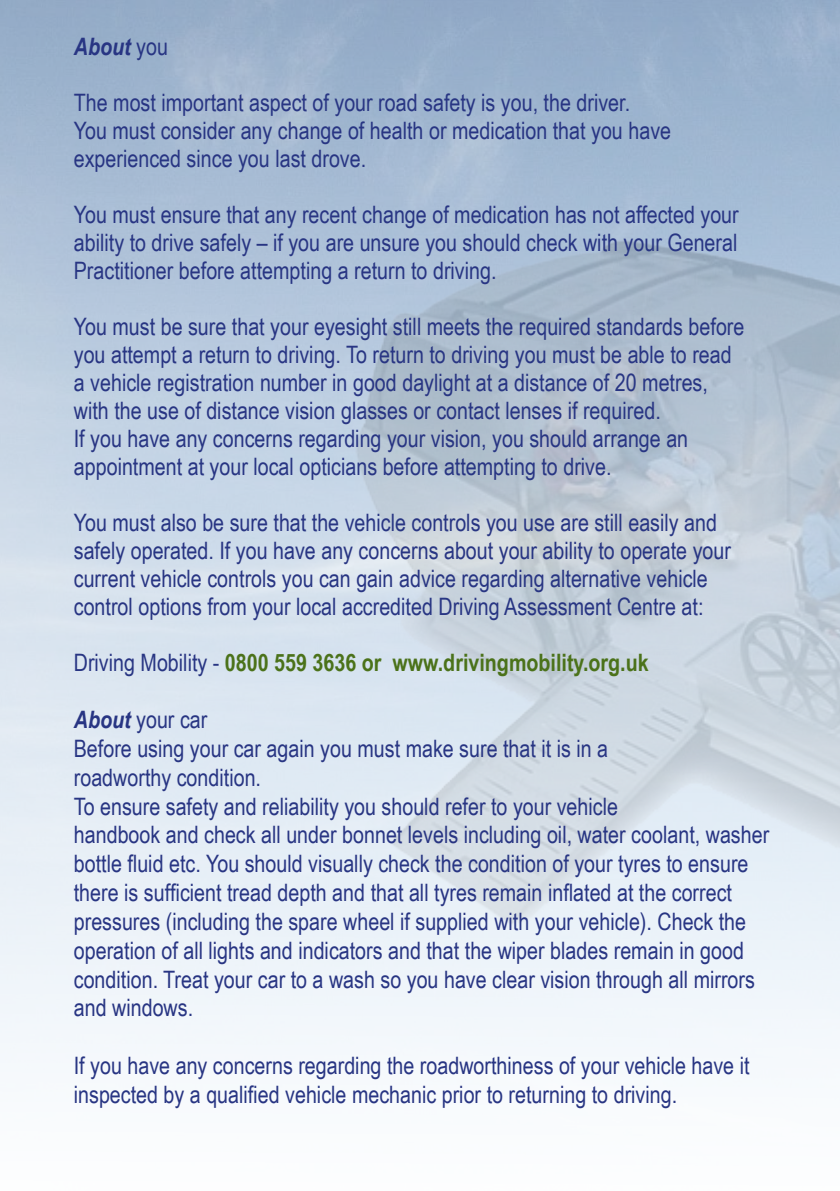
<style>
.page{position:relative;width:840px;height:1191px;background:#fff}
.page>*{position:absolute;margin:0;border:0;box-sizing:border-box;transform-origin:0 0}
.t1{font:24px/28px "Arial Narrow";color:#283583}
.t2{font:700 24px "Arial Narrow";color:#4b721a}
.t3{font:italic 700 24px "Arial Narrow";color:#283583}
.s1{font-weight:400;font-style:normal}
.s2{font-weight:400;color:#283583}
.s3{font-weight:700;font-style:italic}
</style>
<div class="page">
<p class="t3" style="left:74px;top:29px;width:96px">About <span class="s1">you</span></p>
<p class="t1" style="left:74px;top:88px;width:598px">The most important aspect of your road safety is you, the driver.<br>You must consider any change of health or medication that you have experienced since you last drove.</p>
<p class="t1" style="left:74px;top:200px;width:666px;text-align:justify">You must ensure that any recent change of medication has not affected your ability to drive safely – if you are unsure you should check with your General Practitioner before attempting a return to driving.</p>
<p class="t1" style="left:74px;top:312px;width:671px">You must be sure that your eyesight still meets the required standards before you attempt a return to driving. To return to driving you must be able to read a vehicle registration number in good daylight at a distance of 20 metres, with the use of distance vision glasses or contact lenses if required.<br>If you have any concerns regarding your vision, you should arrange an appointment at your local opticians before attempting to drive.</p>
<p class="t1" style="left:74px;top:508px;width:658px">You must also be sure that the vehicle controls you use are still easily and safely operated. If you have any concerns about your ability to operate your current vehicle controls you can gain advice regarding alternative vehicle control options from your local accredited Driving Assessment Centre at:</p>
<p class="t2" style="left:74px;top:645px;width:576px"><span class="s2">Driving Mobility -</span> 0800 559 3636 or www.drivingmobility.org.uk</p>
<p class="t1" style="left:74px;top:704px;width:696px;line-height:28.8px"><span class="s3">About</span> your car<br>Before using your car again you must make sure that it is in a<br>roadworthy condition.<br>To ensure safety and reliability you should refer to your vehicle<br>handbook and check all under bonnet levels including oil, water coolant, washer bottle fluid etc. You should visually check the condition of your tyres to ensure there is sufficient tread depth and that all tyres remain inflated at the correct pressures (including the spare wheel if supplied with your vehicle). Check the operation of all lights and indicators and that the wiper blades remain in good condition. Treat your car to a wash so you have clear vision through all mirrors and windows.</p>
<p class="t1" style="left:74px;top:1050px;width:676px;line-height:28.8px">If you have any concerns regarding the roadworthiness of your vehicle have it inspected by a qualified vehicle mechanic prior to returning to driving.</p>
</div>
